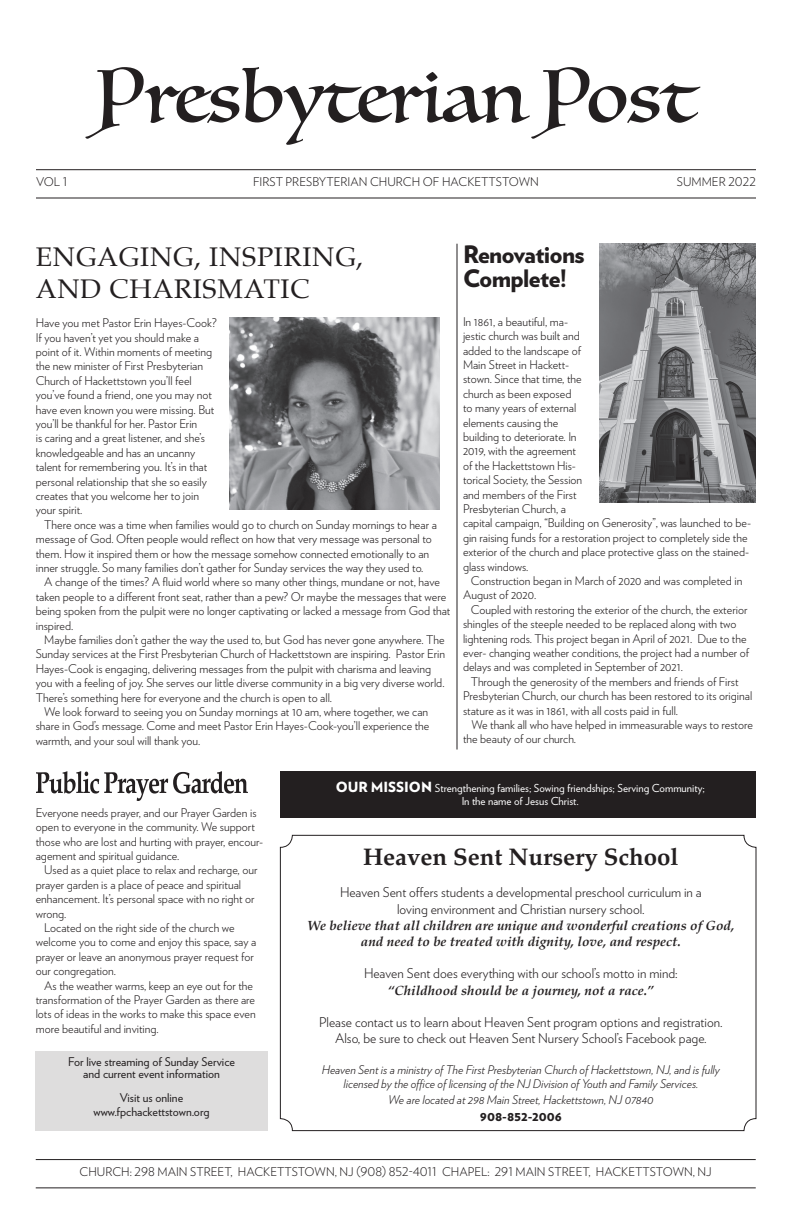
<style>
.page{position:relative;width:792px;height:1224px;background:#fff}
.page>*{position:absolute;margin:0;border:0;box-sizing:border-box;transform-origin:0 0}
.t1{font:72px "Luminari";color:#231f20}
.t2{font:27px "Palatino";letter-spacing:.025em;color:#231f20}
.t3{font:700 24px "Palatino";color:#231f20}
.t4{font:900 24px/24px "Verlag";letter-spacing:-.025em;color:#231f20}
.t5{font:300 13.5px "Verlag";color:#231f20}
.t6{font:italic 700 13.5px "Palatino";color:#231f20}
.t7{font:900 13.5px "Verlag";color:#231f20}
.t8{font:300 12px/14.4px "Verlag";color:#231f20}
.t9{font:italic 300 12px/14.4px "Verlag";color:#231f20;text-align:center}
.t10{font:12px "Verlag";color:#231f20}
.t11{font:11px "Verlag";color:#fff}
.s1{font-weight:900;font-size:14px}
</style>
<div class="page">
<hr style="left:36px;top:198px;width:720px;height:1px;background:#231f20">
<hr style="left:36px;top:169px;width:720px;height:1px;background:#231f20">
<hr style="left:457px;top:244px;width:1px;height:506px;background:#231f20">
<div style="left:280px;top:835px;width:476px;height:296px;border:1px solid #231f20;border-radius:12px"></div>
<hr style="left:36px;top:1188px;width:720px;height:1px;background:#231f20">
<hr style="left:36px;top:1159px;width:720px;height:1px;background:#231f20">
<img style="left:230px;top:318px;width:210px;height:192px">
<svg style="left:36px;top:771px;width:212px;height:30px"></svg>
<div style="left:36px;top:1051px;width:232px;height:80px;background:#dedddd"></div>
<img style="left:599px;top:244px;width:157px;height:259px">
<div style="left:280px;top:771px;width:476px;height:47px;background:#231f20"></div>
<p class="t1" style="left:97px;top:35px;width:600px">Presbyterian Post</p>
<p class="t8" style="left:36px;top:174px;width:33px">VOL 1</p>
<p class="t8" style="left:677px;top:174px;width:81px">SUMMER 2022</p>
<p class="t8" style="left:253px;top:174px;width:287px">FIRST PRESBYTERIAN CHURCH OF HACKETTSTOWN</p>
<p class="t2" style="left:36px;top:234px;width:329px">ENGAGING, INSPIRING,</p>
<p class="t2" style="left:36px;top:267px;width:275px">AND CHARISMATIC</p>
<p class="t8" style="left:36px;top:315px;width:182px">Have you met Pastor Erin Hayes-Cook?<br>If you haven’t yet you should make a point of it. Within moments of meeting the new minister of First Presbyterian Church of Hackettstown you’ll feel you’ve found a friend, one you may not have even known you were missing. But you’ll be thankful for her. Pastor Erin<br>is caring and a great listener, and she’s knowledgeable and has an uncanny talent for remembering you. It’s in that personal relationship that she so easily creates that you welcome her to join your spirit.</p>
<p class="t8" style="left:36px;top:517px;width:403px;text-indent:9px">There once was a time when families would go to church on Sunday mornings to hear a message of God. Often people would reflect on how that very message was personal to them. How it inspired them or how the message somehow connected emotionally to an inner struggle. So many families don’t gather for Sunday services the way they used to.</p>
<p class="t8" style="left:36px;top:574px;width:416px;text-indent:9px">A change of the times? A fluid world where so many other things, mundane or not, have taken people to a different front seat, rather than a pew? Or maybe the messages that were being spoken from the pulpit were no longer captivating or lacked a message from God that inspired.</p>
<p class="t8" style="left:36px;top:632px;width:411px;text-indent:9px">Maybe families don’t gather the way the used to, but God has never gone anywhere. The Sunday services at the First Presbyterian Church of Hackettstown are inspiring. Pastor Erin Hayes-Cook is engaging, delivering messages from the pulpit with charisma and leaving you with a feeling of joy. She serves our little diverse community in a big very diverse world.<br>There’s something here for everyone and the church is open to all.</p>
<p class="t8" style="left:36px;top:704px;width:395px;text-align:justify;text-indent:9px">We look forward to seeing you on Sunday mornings at 10 am, where together, we can share in God’s message. Come and meet Pastor Erin Hayes-Cook-you’ll experience the warmth, and your soul will thank you.</p>
<p class="t4" style="left:463px;top:241px;width:123px">Renovations<br>Complete!</p>
<p class="t8" style="left:463px;top:314px;width:290px">In 1861, a beautiful, ma-<br>jestic church was built and<br>added to the landscape of<br>Main Street in Hackett-<br>stown. Since that time, the<br>church as been exposed<br>to many years of external<br>elements causing the<br>building to deteriorate. In<br>2019, with the agreement<br>of the Hackettstown His-<br>torical Society, the Session<br>and members of the First<br>Presbyterian Church, a<br>capital campaign, “Building on Generosity”, was launched to be&shy;gin raising funds for a restoration project to completely side the exterior of the church and place protective glass on the stained&shy;glass windows.</p>
<p class="t8" style="left:463px;top:573px;width:281px;text-indent:8px">Construction began in March of 2020 and was completed in<br>August of 2020.</p>
<p class="t8" style="left:463px;top:602px;width:288px;text-indent:8px">Coupled with restoring the exterior of the church, the exterior shingles of the steeple needed to be replaced along with two lightening rods. This project began in April of 2021. Due to the ever- changing weather conditions, the project had a number of delays and was completed in September of 2021.</p>
<p class="t8" style="left:463px;top:674px;width:291px;text-indent:8px">Through the generosity of the members and friends of First<br>Presbyterian Church, our church has been restored to its original stature as it was in 1861, with all costs paid in full.</p>
<p class="t8" style="left:463px;top:717px;width:291px;text-indent:9px">We thank all who have helped in immeasurable ways to restore the beauty of our church.</p>
<p class="t8" style="left:36px;top:805px;width:229px">Everyone needs prayer, and our Prayer Garden is open to everyone in the community. We support those who are lost and hurting with prayer, encour&shy;agement and spiritual guidance.</p>
<p class="t8" style="left:36px;top:862px;width:223px;text-indent:9px">Used as a quiet place to relax and recharge, our prayer garden is a place of peace and spiritual enhancement. It’s personal space with no right or wrong.</p>
<p class="t8" style="left:36px;top:920px;width:222px;text-indent:9px">Located on the right side of the church we welcome you to come and enjoy this space, say a prayer or leave an anonymous prayer request for our congregation.</p>
<p class="t8" style="left:36px;top:977px;width:222px;text-indent:9px">As the weather warms, keep an eye out for the transformation of the Prayer Garden as there are lots of ideas in the works to make this space even more beautiful and inviting.</p>
<p class="t10" style="left:68px;top:1053px;width:169px">For live streaming of Sunday Service</p>
<p class="t10" style="left:83px;top:1065px;width:138px">and current event information</p>
<p class="t10" style="left:120px;top:1089px;width:65px">Visit us online</p>
<p class="t10" style="left:94px;top:1103px;width:118px">www.fpchackettstown.org</p>
<p class="t11" style="left:336px;top:779px;width:371px"><span class="s1">OUR MISSION</span> Strengthening families; Sowing friendships; Serving Community;</p>
<p class="t11" style="left:462px;top:793px;width:119px">In the name of Jesus Christ.</p>
<p class="t3" style="left:363px;top:836px;width:317px">Heaven Sent Nursery School</p>
<p class="t5" style="left:340px;top:883px;width:363px">Heaven Sent offers students a developmental preschool curriculum in a</p>
<p class="t5" style="left:397px;top:899px;width:249px">loving environment and Christian nursery school.</p>
<p class="t6" style="left:307px;top:914px;width:429px">We believe that all children are unique and wonderful creations of God,</p>
<p class="t6" style="left:361px;top:930px;width:321px">and need to be treated with dignity, love, and respect.</p>
<p class="t5" style="left:364px;top:964px;width:315px">Heaven Sent does everything with our school’s motto in mind:</p>
<p class="t6" style="left:388px;top:979px;width:268px">“Childhood should be a journey, not a race.”</p>
<p class="t5" style="left:319px;top:1012px;width:405px">Please contact us to learn about Heaven Sent program options and registration.</p>
<p class="t5" style="left:335px;top:1028px;width:373px">Also, be sure to check out Heaven Sent Nursery School’s Facebook page.</p>
<p class="t9" style="left:322px;top:1061px;width:400px">Heaven Sent is a ministry of The First Presbyterian Church of Hackettstown, NJ, and is fully licensed by the office of licensing of the NJ Division of Youth and Family Services.</p>
<p class="t9" style="left:388px;top:1092px;width:267px">We are located at 298 Main Street, Hackettstown, NJ 07840</p>
<p class="t7" style="left:480px;top:1105px;width:83px">908-852-2006</p>
<p class="t8" style="left:80px;top:1164px;width:634px">CHURCH: 298 MAIN STREET, HACKETTSTOWN, NJ (908) 852-4011 CHAPEL: 291 MAIN STREET, HACKETTSTOWN, NJ</p>
</div>
